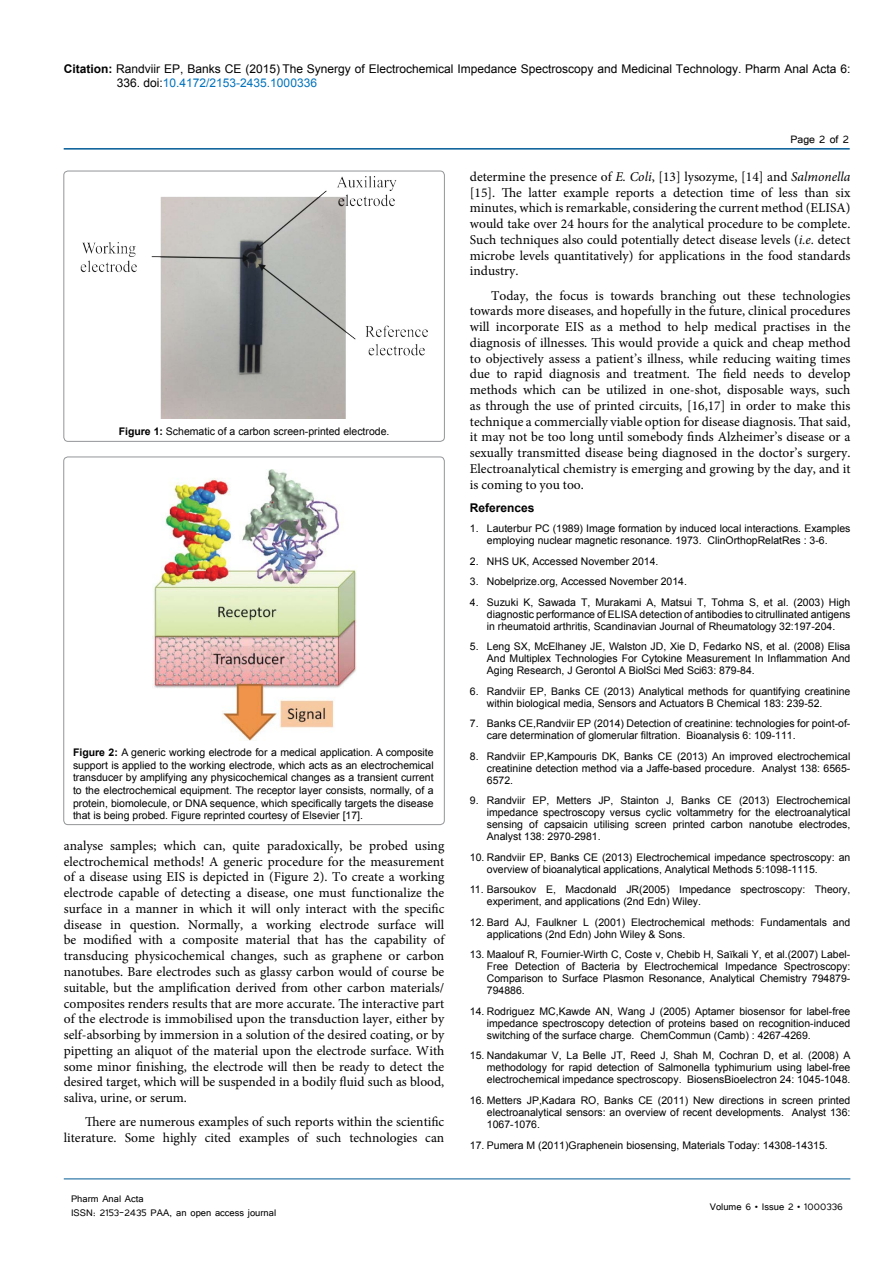
<style>
.page{position:relative;width:893px;height:1263px;background:#fff}
.page>*{position:absolute;margin:0;border:0;box-sizing:border-box;transform-origin:0 0}
.t1{font:13.5px/15.8px "Minion Pro";color:#000;text-align:justify}
.t2{font:13.5px "Tunga";color:#000}
.t3{font:12px/14.4px "Arial";color:#000}
.t4{font:12px/14.4px "Tunga";color:#000}
.t5{font:700 12px "Arial";color:#000}
.t6{font:10.5px/12px "Arial";color:#000;text-align:justify}
.s1{font-weight:700}
.s2{color:#0072bc}
.s3{font-style:italic}
</style>
<div class="page">
<hr style="left:64px;top:148px;width:786px;height:2px;background:#005a96">
<hr style="left:64px;top:1179px;width:786px;height:1px;background:#005a96">
<div style="left:64px;top:171px;width:380px;height:270px;border:1px solid #939598;border-radius:4px"></div>
<img style="left:80px;top:177px;width:348px;height:241px">
<div style="left:64px;top:457px;width:380px;height:368px;border:1px solid #939598;border-radius:4px"></div>
<img style="left:152px;top:469px;width:204px;height:271px">
<p class="t3" style="left:117px;top:61px;width:735px;text-indent:-53px"><span class="s1">Citation:</span> Randviir EP, Banks CE (2015) The Synergy of Electrochemical Impedance Spectroscopy and Medicinal Technology. Pharm Anal Acta 6:<br>336. doi:<span class="s2">10.4172/2153-2435.1000336</span></p>
<p class="t6" style="left:119px;top:425px;width:272px"><span class="s1">Figure 1:</span> Schematic of a carbon screen-printed electrode.</p>
<p class="t6" style="left:73px;top:746px;width:362px;line-height:12.6px"><span class="s1">Figure 2:</span> A generic working electrode for a medical application. A composite support is applied to the working electrode, which acts as an electrochemical transducer by amplifying any physicochemical changes as a transient current to the electrochemical equipment. The receptor layer consists, normally, of a protein, biomolecule, or DNA sequence, which specifically targets the disease that is being probed. Figure reprinted courtesy of Elsevier [17].</p>
<p class="t1" style="left:64px;top:838px;width:382px">analyse samples; which can, quite paradoxically, be probed using electrochemical methods! A generic procedure for the measurement of a disease using EIS is depicted in (Figure 2). To create a working electrode capable of detecting a disease, one must functionalize the surface in a manner in which it will only interact with the specific disease in question. Normally, a working electrode surface will be modified with a composite material that has the capability of transducing physicochemical changes, such as graphene or carbon nanotubes. Bare electrodes such as glassy carbon would of course be suitable, but the amplification derived from other carbon materials/ composites renders results that are more accurate. The interactive part of the electrode is immobilised upon the transduction layer, either by self-absorbing by immersion in a solution of the desired coating, or by pipetting an aliquot of the material upon the electrode surface. With some minor finishing, the electrode will then be ready to detect the desired target, which will be suspended in a bodily fluid such as blood, saliva, urine, or serum.</p>
<p class="t1" style="left:64px;top:1114px;width:382px;text-align:right">There are numerous examples of such reports within the scientific literature. Some highly cited examples of such technologies can</p>
<p class="t4" style="left:71px;top:1190px;width:207px">Pharm Anal Acta<br>ISSN: 2153-2435 PAA, an open access journal</p>
<p class="t2" style="left:790px;top:131px;width:60px">Page 2 of 2</p>
<p class="t1" style="left:470px;top:169px;width:382px">determine the presence of <span class="s3">E. Coli</span>, [13] lysozyme, [14] and <span class="s3">Salmonella </span>[15]. The latter example reports a detection time of less than six minutes, which is remarkable, considering the current method (ELISA) would take over 24 hours for the analytical procedure to be complete.<br>Such techniques also could potentially detect disease levels (<span class="s3">i.e.</span> detect microbe levels quantitatively) for applications in the food standards industry.</p>
<p class="t1" style="left:470px;top:287px;width:382px;text-indent:21px">Today, the focus is towards branching out these technologies towards more diseases, and hopefully in the future, clinical procedures will incorporate EIS as a method to help medical practises in the diagnosis of illnesses. This would provide a quick and cheap method to objectively assess a patient’s illness, while reducing waiting times due to rapid diagnosis and treatment. The field needs to develop methods which can be utilized in one-shot, disposable ways, such as through the use of printed circuits, [16,17] in order to make this technique a commercially viable option for disease diagnosis. That said, it may not be too long until somebody finds Alzheimer’s disease or a sexually transmitted disease being diagnosed in the doctor’s surgery.<br>Electroanalytical chemistry is emerging and growing by the day, and it is coming to you too.</p>
<p class="t5" style="left:470px;top:499px;width:66px">References</p>
<p class="t6" style="left:470px;top:522px;width:382px;text-align:center">1. Lauterbur PC (1989) Image formation by induced local interactions. Examples employing nuclear magnetic resonance. 1973. ClinOrthopRelatRes : 3-6.</p>
<p class="t6" style="left:470px;top:555px;width:190px">2. NHS UK, Accessed November 2014.</p>
<p class="t6" style="left:470px;top:575px;width:219px">3. Nobelprize.org, Accessed November 2014.</p>
<p class="t6" style="left:487px;top:596px;width:365px;text-indent:-17px">4. Suzuki K, Sawada T, Murakami A, Matsui T, Tohma S, et al. (2003) High diagnostic performance of ELISA detection of antibodies to citrullinated antigens in rheumatoid arthritis, Scandinavian Journal of Rheumatology 32:197-204.</p>
<p class="t6" style="left:487px;top:640px;width:365px;text-indent:-17px">5. Leng SX, McElhaney JE, Walston JD, Xie D, Fedarko NS, et al. (2008) Elisa And Multiplex Technologies For Cytokine Measurement In Inflammation And Aging Research, J Gerontol A BiolSci Med Sci63: 879-84.</p>
<p class="t6" style="left:487px;top:685px;width:365px;text-indent:-17px">6. Randviir EP, Banks CE (2013) Analytical methods for quantifying creatinine within biological media, Sensors and Actuators B Chemical 183: 239-52.</p>
<p class="t6" style="left:487px;top:717px;width:365px;text-indent:-17px">7. Banks CE,Randviir EP (2014) Detection of creatinine: technologies for point-of&shy;care determination of glomerular filtration. Bioanalysis 6: 109-111.</p>
<p class="t6" style="left:487px;top:750px;width:365px;text-indent:-17px">8. Randviir EP,Kampouris DK, Banks CE (2013) An improved electrochemical creatinine detection method via a Jaffe-based procedure. Analyst 138: 6565- 6572.</p>
<p class="t6" style="left:487px;top:794px;width:365px;text-indent:-17px">9. Randviir EP, Metters JP, Stainton J, Banks CE (2013) Electrochemical impedance spectroscopy versus cyclic voltammetry for the electroanalytical sensing of capsaicin utilising screen printed carbon nanotube electrodes, Analyst 138: 2970-2981.</p>
<p class="t6" style="left:487px;top:851px;width:365px;text-indent:-17px">10. Randviir EP, Banks CE (2013) Electrochemical impedance spectroscopy: an overview of bioanalytical applications, Analytical Methods 5:1098-1115.</p>
<p class="t6" style="left:487px;top:883px;width:365px;text-indent:-17px">11. Barsoukov E, Macdonald JR(2005) Impedance spectroscopy: Theory, experiment, and applications (2nd Edn) Wiley.</p>
<p class="t6" style="left:487px;top:916px;width:365px;text-indent:-17px">12. Bard AJ, Faulkner L (2001) Electrochemical methods: Fundamentals and applications (2nd Edn) John Wiley &amp; Sons.</p>
<p class="t6" style="left:487px;top:948px;width:365px;text-indent:-17px">13. Maalouf R, Fournier-Wirth C, Coste v, Chebib H, Saïkali Y, et al.(2007) Label-Free Detection of Bacteria by Electrochemical Impedance Spectroscopy:<br>Comparison to Surface Plasmon Resonance, Analytical Chemistry 794879- 794886.</p>
<p class="t6" style="left:487px;top:1005px;width:365px;text-indent:-17px">14. Rodriguez MC,Kawde AN, Wang J (2005) Aptamer biosensor for label-free impedance spectroscopy detection of proteins based on recognition-induced switching of the surface charge. ChemCommun (Camb) : 4267-4269.</p>
<p class="t6" style="left:487px;top:1049px;width:365px;text-indent:-17px">15. Nandakumar V, La Belle JT, Reed J, Shah M, Cochran D, et al. (2008) A methodology for rapid detection of Salmonella typhimurium using label-free electrochemical impedance spectroscopy. BiosensBioelectron 24: 1045-1048.</p>
<p class="t6" style="left:487px;top:1094px;width:365px;text-indent:-17px">16. Metters JP,Kadara RO, Banks CE (2011) New directions in screen printed electroanalytical sensors: an overview of recent developments. Analyst 136:<br>1067-1076.</p>
<p class="t6" style="left:470px;top:1139px;width:359px">17. Pumera M (2011)Graphenein biosensing, Materials Today: 14308-14315.</p>
<p class="t4" style="left:710px;top:1199px;width:135px">Volume 6 • Issue 2 • 1000336</p>
</div>
